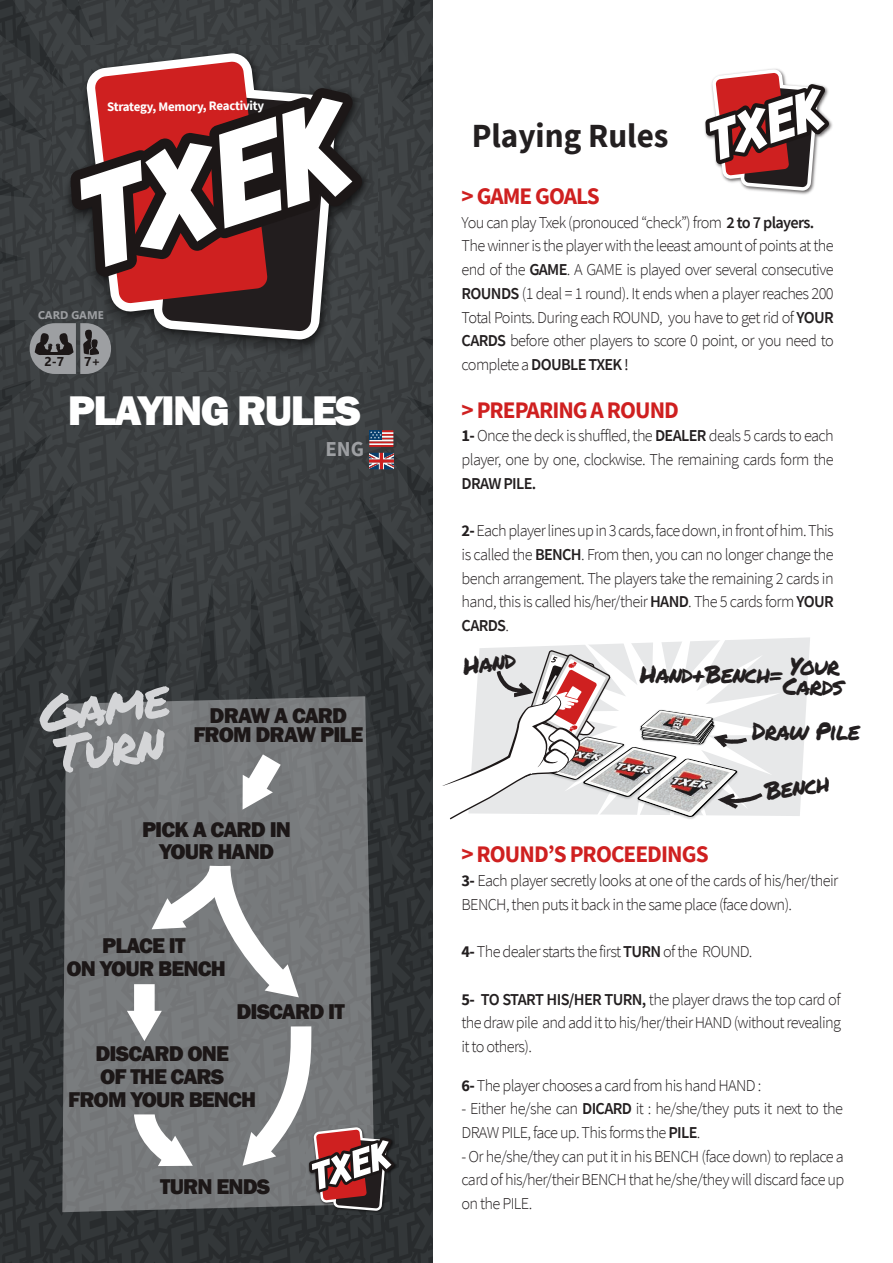
<style>
.page{position:relative;width:893px;height:1263px;background:#fff}
.page>*{position:absolute;margin:0;border:0;box-sizing:border-box;transform-origin:0 0}
.t1{font:50.7px/42.2px "Permanent Marker";color:#d4d5d7}
.t2{font:800 42.6px "Franklin Gothic";letter-spacing:-.04em;color:#fff}
.t3{font:700 33.75px "Source Sans Pro";color:#231f20}
.t4{font:24.3px "Permanent Marker";letter-spacing:-.04em;color:#231f20}
.t5{font:24px/20px "Permanent Marker";letter-spacing:-.04em;color:#231f20;text-align:center}
.t6{font:700 23.7px "Source Sans Pro";letter-spacing:-.04em;color:#cf2020}
.t7{font:800 22.05px/22.6px "Franklin Gothic";letter-spacing:-.04em;color:#1c1717;text-align:center}
.t8{font:700 21.3px "Source Sans Pro";color:#9d9fa2}
.t9{font:300 16.65px/23.7px "Source Sans Pro";letter-spacing:-.04em;color:#231f20}
.t10{font:600 16.65px "Source Sans Pro";letter-spacing:-.04em;color:#231f20}
.t11{font:700 12.9px "Source Sans Pro";letter-spacing:-.03em;color:#fff}
.t12{font:700 12.75px "Nirmala UI";color:#1c1717}
.t13{font:700 11.1px "Nirmala UI";color:#9d9fa2}
.s1{font-weight:600}
.s2{font-weight:400}
.s3{font-weight:700}
</style>
<div class="page">
<img style="left:704px;top:68px;width:129px;height:127px">
<svg style="left:705px;top:69px;width:124px;height:122px"></svg>
<div style="left:0;top:0;width:432px;height:1263px;background:#303436"></div>
<svg style="left:0;top:0;width:432px;height:699px"></svg>
<div style="left:63px;top:45px;width:312px;height:308px;background:#3d4143"></div>
<svg style="left:86px;top:53px;width:251px;height:8px;fill:#3e4244"></svg>
<div style="left:62px;top:696px;width:313px;height:516px;background:#777a7c"></div>
<img style="left:307px;top:1142px;width:91px;height:71px">
<svg style="left:227px;top:731px;width:73px;height:85px;background:#909293"></svg>
<svg style="left:124px;top:845px;width:270px;height:366px;background:#818082"></svg>
<svg style="left:30px;top:61px;width:332px;height:313px"></svg>
<svg style="left:369px;top:430px;width:24px;height:17px"></svg>
<svg style="left:369px;top:453px;width:24px;height:16px"></svg>
<svg style="left:479px;top:637px;width:331px;height:179px;fill:#e7e8e9"></svg>
<svg style="left:544px;top:637px;width:240px;height:179px;fill:#e7e8e9"></svg>
<svg style="left:443px;top:650px;width:319px;height:170px"></svg>
<p class="t11" style="left:107px;top:98px;width:159px">Strategy, Memory, Reactivity</p>
<p class="t13" style="left:38px;top:306px;width:67px">CARD GAME</p>
<p class="t12" style="left:44px;top:351px;width:21px">2-7</p>
<p class="t12" style="left:84px;top:351px;width:18px">7+</p>
<h2 class="t2" style="left:68px;top:383px;width:295px">PLAYING RULES</h2>
<p class="t8" style="left:325px;top:434px;width:40px">ENG</p>
<h1 class="t1" style="left:36px;top:691px;width:133px;rotate:-7deg">Game<br>Turn</h1>
<h3 class="t7" style="left:193px;top:706px;width:172px;line-height:18.9px">DRAW A CARD<br>FROM DRAW PILE</h3>
<h3 class="t7" style="left:142px;top:818px;width:151px">PICK A CARD IN<br>YOUR HAND</h3>
<h3 class="t7" style="left:67px;top:934px;width:161px">PLACE IT<br>ON YOUR BENCH</h3>
<h3 class="t7" style="left:236px;top:1000px;width:110px">DISCARD IT</h3>
<h3 class="t7" style="left:68px;top:1042px;width:189px">DISCARD ONE<br>OF THE CARS<br>FROM YOUR BENCH</h3>
<h3 class="t7" style="left:160px;top:1175px;width:112px">TURN ENDS</h3>
<h3 class="t3" style="left:472px;top:113px;width:198px">Playing Rules</h3>
<h3 class="t6" style="left:462px;top:180px;width:140px">&gt; GAME GOALS</h3>
<p class="t9" style="left:462px;top:210px;width:374px">You can play Txek (pronouced “check”) from <span class="s1">2 to 7 players.<br></span>The winner is the player with the leeast amount of points at the end of the <span class="s1">GAME</span>. A GAME is played over several consecutive <span class="s1">ROUNDS</span> (1 deal = 1 round). It ends when a player reaches 200<br>Total Points. During each ROUND, you have to get rid of <span class="s1">YOUR CARDS</span> before other players to score 0 point, or you need to complete a <span class="s1">DOUBLE TXEK</span> <span class="s2">!</span></p>
<h3 class="t6" style="left:462px;top:394px;width:219px">&gt; PREPARING A ROUND</h3>
<p class="t9" style="left:462px;top:424px;width:374px"><span class="s3">1-</span> Once the deck is shuffled, the <span class="s1">DEALER</span> deals 5 cards to each player, one by one, clockwise. The remaining cards form the</p>
<p class="t10" style="left:462px;top:472px;width:76px">DRAW PILE.</p>
<p class="t9" style="left:462px;top:519px;width:374px;text-align:justify"><span class="s3">2-</span>Each player lines up in 3 cards, face down, in front of him. This is called the <span class="s1">BENCH</span>. From then, you can no longer change the bench arrangement. The players take the remaining 2 cards in hand, this is called his/her/their <span class="s1">HAND</span>. The 5 cards form <span class="s1">YOUR CARDS</span>.</p>
<h3 class="t5" style="left:462px;top:655px;width:55px;rotate:-7deg">Hand</h3>
<h3 class="t5" style="left:640px;top:663px;width:145px">Hand+Bench=</h3>
<h3 class="t5" style="left:783px;top:655px;width:62px">Your<br>Cards</h3>
<h3 class="t4" style="left:752px;top:713px;width:110px">Draw Pile</h3>
<h3 class="t5" style="left:764px;top:780px;width:67px;rotate:-7deg">Bench</h3>
<h3 class="t6" style="left:461px;top:838px;width:249px">&gt; ROUND’S PROCEEDINGS</h3>
<p class="t9" style="left:461px;top:868px;width:378px"><span class="s3">3-</span> Each player secretly looks at one of the cards of his/her/their<br>BENCH, then puts it back in the same place (face down).</p>
<p class="t9" style="left:461px;top:940px;width:293px"><span class="s3">4-</span> The dealer starts the first <span class="s1">TURN</span> of the ROUND.</p>
<p class="t9" style="left:461px;top:987px;width:381px;text-align:justify"><span class="s3">5-</span> <span class="s1">TO START HIS/HER TURN,</span> the player draws the top card of the draw pile and add it to his/her/their HAND (without revealing it to others).</p>
<p class="t9" style="left:461px;top:1073px;width:301px"><span class="s3">6-</span> The player chooses a card from his hand HAND :</p>
<p class="t9" style="left:461px;top:1097px;width:383px">- Either he/she can <span class="s1">DICARD</span> it : he/she/they puts it next to the<br>DRAW PILE, face up. This forms the <span class="s1">PILE</span>.</p>
<p class="t9" style="left:461px;top:1144px;width:384px;text-align:justify">- Or he/she/they can put it in his BENCH (face down) to replace a card of his/her/their BENCH that he/she/they will discard face up on the PILE.</p>
</div>
